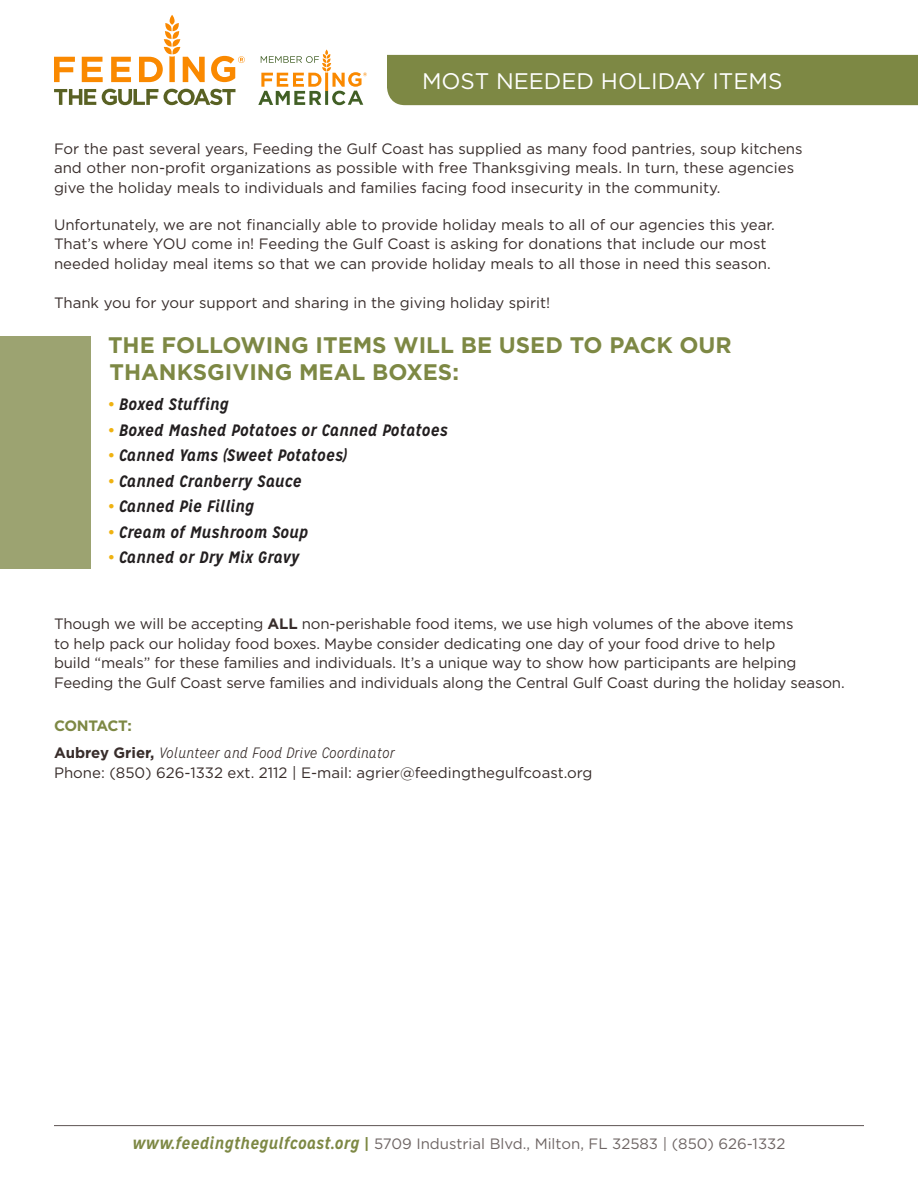
<style>
.page{position:relative;width:918px;height:1188px;background:#fff}
.page>*{position:absolute;margin:0;border:0;box-sizing:border-box;transform-origin:0 0}
.t1{font:700 22.5px/27px "Gotham";color:#7d8844}
.t2{font:22.5px "Gotham";color:#fff}
.t3{font:italic 700 16.5px "Mission Gothic";letter-spacing:.02em;color:#231f20}
.Nevis_Level_3{font:15px/19.5px "Gotham";color:#382d2b}
.t4{font:15px "Gotham";color:#6f6665}
.t5{font:700 15px "Gotham";letter-spacing:-.03em;color:#7d8844}
.s1{color:#efb211}
.s2{font-weight:700}
.s3{font-family:"Mission Gothic";font-weight:300;font-style:italic}
.s4{font-family:"Mission Gothic";font-weight:700;font-style:italic;font-size:16.5px;color:#7d8844}
.s5{font-weight:700;color:#7d8844}
</style>
<div class="page">
<div style="left:0;top:337px;width:91px;height:232px;background:#9ca371"></div>
<svg style="left:54px;top:89px;width:42px;height:16px"></svg>
<svg style="left:102px;top:89px;width:56px;height:16px"></svg>
<svg style="left:164px;top:89px;width:71px;height:16px"></svg>
<svg style="left:54px;top:15px;width:191px;height:67px"></svg>
<div style="left:387px;top:55px;width:531px;height:50px;background:#7d8844"></div>
<svg style="left:258px;top:50px;width:109px;height:55px"></svg>
<hr style="left:54px;top:1125px;width:810px;height:1px;background:#6f6665">
<p class="t2" style="left:422px;top:69px;width:362px">MOST NEEDED HOLIDAY ITEMS</p>
<p class="Nevis_Level_3" style="left:54px;top:139px;width:750px">For the past several years, Feeding the Gulf Coast has supplied as many food pantries, soup kitchens and other non-profit organizations as possible with free Thanksgiving meals. In turn, these agencies give the holiday meals to individuals and families facing food insecurity in the community.</p>
<p class="Nevis_Level_3" style="left:54px;top:214px;width:722px">Unfortunately, we are not financially able to provide holiday meals to all of our agencies this year.<br>That’s where YOU come in! Feeding the Gulf Coast is asking for donations that include our most needed holiday meal items so that we can provide holiday meals to all those in need this season.</p>
<p class="Nevis_Level_3" style="left:54px;top:293px;width:498px">Thank you for your support and sharing in the giving holiday spirit!</p>
<p class="t1" style="left:108px;top:331px;width:625px">THE FOLLOWING ITEMS WILL BE USED TO PACK OUR<br>THANKSGIVING MEAL BOXES:</p>
<p class="t3" style="left:108px;top:394px;width:122px"><span class="s1">•</span> Boxed Stuffing</p>
<p class="t3" style="left:108px;top:420px;width:341px"><span class="s1">•</span> Boxed Mashed Potatoes or Canned Potatoes</p>
<p class="t3" style="left:108px;top:445px;width:241px"><span class="s1">•</span> Canned Yams (Sweet Potatoes)</p>
<p class="t3" style="left:108px;top:471px;width:195px"><span class="s1">•</span> Canned Cranberry Sauce</p>
<p class="t3" style="left:108px;top:496px;width:148px"><span class="s1">•</span> Canned Pie Filling</p>
<p class="t3" style="left:108px;top:522px;width:202px"><span class="s1">•</span> Cream of Mushroom Soup</p>
<p class="t3" style="left:108px;top:547px;width:193px"><span class="s1">•</span> Canned or Dry Mix Gravy</p>
<p class="Nevis_Level_3" style="left:54px;top:614px;width:792px">Though we will be accepting <span class="s2">ALL</span> non-perishable food items, we use high volumes of the above items<br>to help pack our holiday food boxes. Maybe consider dedicating one day of your food drive to help<br>build “meals” for these families and individuals. It’s a unique way to show how participants are helping Feeding the Gulf Coast serve families and individuals along the Central Gulf Coast during the holiday season.</p>
<p class="t5" style="left:54px;top:717px;width:79px">CONTACT:</p>
<p class="Nevis_Level_3" style="left:54px;top:743px;width:540px"><span class="s2">Aubrey Grier,</span> <span class="s3">Volunteer and Food Drive Coordinator<br></span>Phone: (850) 626-1332 ext. 2112 | E-mail: agrier@feedingthegulfcoast.org</p>
<p class="t4" style="left:133px;top:1135px;width:654px"><span class="s4">www.feedingthegulfcoast.org</span> <span class="s5">|</span> 5709 Industrial Blvd., Milton, FL 32583 | (850) 626-1332</p>
</div>
